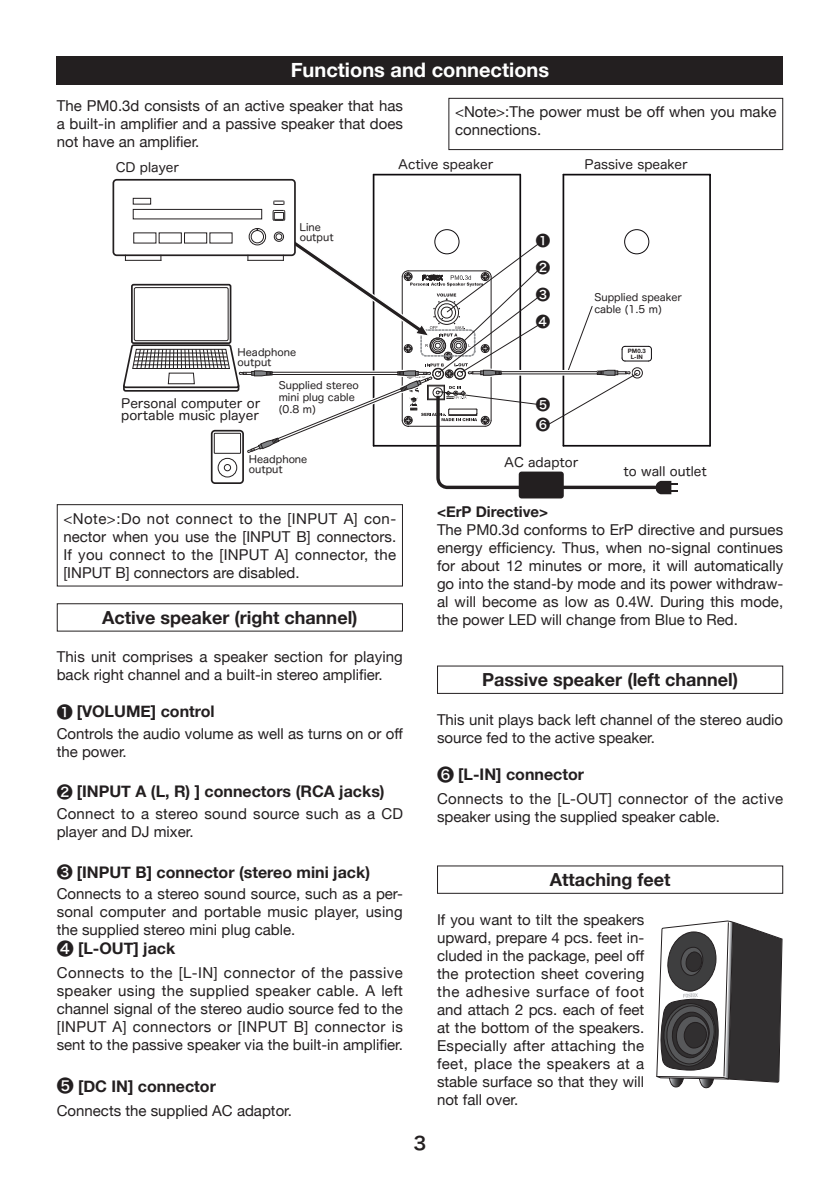
<style>
.page{position:relative;width:840px;height:1191px;background:#fff}
.page>*{position:absolute;margin:0;border:0;box-sizing:border-box;transform-origin:0 0}
.t1{font:700 20px "Helvetica Neue";color:#fff}
.t2{font:700 18px "Helvetica Neue";color:#231f20}
.t3{font:18px "Hira Kaku Pro W6";color:#231f20}
.t4{font:700 16px "Helvetica Neue";color:#231f20}
.t5{font:15px/18px "Helvetica Neue";color:#231f20}
.t6{font:700 15px "Helvetica Neue";color:#231f20}
.t7{font:14.4px/27px "Hira Kaku Pro W6";color:#231f20}
.t8{font:12.8px "Hira Maru Pro W4";color:#231f20}
.t9{font:10.2px/10.2px "Hira Maru Pro W4";color:#231f20}
.t10{font:700 6px/5.4px "Helvetica Neue";color:#231f20;text-align:center}
.s1{font-family:"Hira Kaku Pro W6";font-weight:400}
.s2{font-family:"Hira Kaku Pro W6";font-weight:400;font-size:17px}
</style>
<div class="page">
<div style="left:437px;top:665px;width:345px;height:29px;border:1px solid #231f20"></div>
<div style="left:57px;top:504px;width:346px;height:82px;border:1px solid #231f20"></div>
<div style="left:57px;top:603px;width:346px;height:28px;border:1px solid #231f20"></div>
<div style="left:57px;top:56px;width:725px;height:28px;background:#231f20"></div>
<div style="left:448px;top:98px;width:334px;height:52px;border:1px solid #231f20"></div>
<hr style="left:708px;top:175px;width:2px;height:271px;background:#0e0b0e">
<hr style="left:563px;top:174px;width:146px;height:1px;background:#0e0b0e">
<hr style="left:563px;top:445px;width:146px;height:1px;background:#0e0b0e">
<hr style="left:562px;top:175px;width:2px;height:271px;background:#0e0b0e">
<hr style="left:372px;top:175px;width:2px;height:271px;background:#0e0b0e">
<hr style="left:519px;top:175px;width:2px;height:271px;background:#0e0b0e">
<hr style="left:373px;top:174px;width:147px;height:1px;background:#0e0b0e">
<div style="left:518px;top:471px;width:45px;height:27px;background:#231f20;border-radius:3px"></div>
<svg style="left:112px;top:178px;width:565px;height:316px"></svg>
<svg style="left:656px;top:920px;width:125px;height:169px"></svg>
<h1 class="t1" style="left:290px;top:58px;width:260px">Functions and connections</h1>
<p class="t5" style="left:57px;top:96px;width:347px;text-align:justify">The PM0.3d consists of an active speaker that has a built-in amplifier and a passive speaker that does not have an amplifier.</p>
<p class="t5" style="left:455px;top:103px;width:323px">&lt;Note&gt;:The power must be off when you make connections.</p>
<p class="t8" style="left:116px;top:156px;width:65px">CD player</p>
<p class="t9" style="left:299px;top:221px;width:36px">Line output</p>
<p class="t9" style="left:237px;top:346px;width:60px">Headphone output</p>
<p class="t9" style="left:278px;top:378px;width:82px;line-height:12px">Supplied stereo mini plug cable</p>
<p class="t8" style="left:121px;top:392px;width:141px">Personal computer or</p>
<p class="t9" style="left:278px;top:403px;width:39px">(0.8 m)</p>
<p class="t8" style="left:121px;top:404px;width:139px">portable music player</p>
<p class="t9" style="left:249px;top:454px;width:60px">Headphone output</p>
<p class="t8" style="left:398px;top:153px;width:97px">Active speaker</p>
<p class="t8" style="left:584px;top:153px;width:105px">Passive speaker</p>
<p class="t7" style="left:535px;top:226px;width:16px">❶</p>
<p class="t7" style="left:535px;top:253px;width:16px">❷</p>
<p class="t7" style="left:535px;top:280px;width:16px">❸<br>❹</p>
<p class="t7" style="left:535px;top:390px;width:16px">❺</p>
<p class="t7" style="left:535px;top:411px;width:16px">❻</p>
<p class="t8" style="left:504px;top:450px;width:76px">AC adaptor</p>
<p class="t9" style="left:594px;top:290px;width:89px;line-height:12px">Supplied speaker cable (1.5 m)</p>
<p class="t10" style="left:627px;top:348px;width:19px">PM0.3<br>L-IN</p>
<p class="t8" style="left:623px;top:460px;width:84px">to wall outlet</p>
<p class="t5" style="left:63px;top:509px;width:334px;text-align:justify">&lt;Note&gt;:Do not connect to the [INPUT A] con&shy;nector when you use the [INPUT B] connectors.<br>If you connect to the [INPUT A] connector, the [INPUT B] connectors are disabled.</p>
<p class="t2" style="left:102px;top:606px;width:257px">Active speaker (right channel)</p>
<p class="t5" style="left:57px;top:648px;width:347px">This unit comprises a speaker section for playing back right channel and a built-in stereo amplifier.</p>
<p class="t4" style="left:57px;top:701px;width:159px"><span class="s1">❶</span> [VOLUME] control</p>
<p class="t5" style="left:57px;top:724px;width:347px">Controls the audio volume as well as turns on or off the power.</p>
<p class="t4" style="left:57px;top:782px;width:329px"><span class="s1">❷</span> [INPUT A (L, R) ] connectors (RCA jacks)</p>
<p class="t5" style="left:57px;top:804px;width:347px">Connect to a stereo sound source such as a CD player and DJ mixer.</p>
<p class="t4" style="left:57px;top:862px;width:314px"><span class="s1">❸</span> [INPUT B] connector (stereo mini jack)</p>
<p class="t5" style="left:57px;top:884px;width:347px;text-align:justify">Connects to a stereo sound source, such as a per&shy;sonal computer and portable music player, using the supplied stereo mini plug cable.</p>
<p class="t4" style="left:57px;top:938px;width:120px"><span class="s2">❹</span> [L-OUT] jack</p>
<p class="t5" style="left:57px;top:963px;width:347px;text-align:justify">Connects to the [L-IN] connector of the passive speaker using the supplied speaker cable. A left channel signal of the stereo audio source fed to the [INPUT A] connectors or [INPUT B] connector is sent to the passive speaker via the built-in amplifier.</p>
<p class="t4" style="left:57px;top:1076px;width:161px"><span class="s2">❺</span> [DC IN] connector</p>
<p class="t5" style="left:57px;top:1101px;width:237px">Connects the supplied AC adaptor.</p>
<p class="t3" style="left:413px;top:1127px;width:14px">3</p>
<p class="t6" style="left:437px;top:502px;width:113px">&lt;ErP Directive&gt;</p>
<p class="t5" style="left:437px;top:520px;width:347px;text-align:justify">The PM0.3d conforms to ErP directive and pursues energy efficiency. Thus, when no-signal continues for about 12 minutes or more, it will automatically go into the stand-by mode and its power withdraw&shy;al will become as low as 0.4W. During this mode, the power LED will change from Blue to Red.</p>
<p class="t2" style="left:482px;top:668px;width:257px">Passive speaker (left channel)</p>
<p class="t5" style="left:437px;top:710px;width:347px">This unit plays back left channel of the stereo audio source fed to the active speaker.</p>
<p class="t4" style="left:437px;top:764px;width:148px"><span class="s2">❻</span> [L-IN] connector</p>
<p class="t5" style="left:437px;top:789px;width:347px">Connects to the [L-OUT] connector of the active speaker using the supplied speaker cable.</p>
<p class="t2" style="left:549px;top:868px;width:122px">Attaching feet</p>
<p class="t5" style="left:437px;top:910px;width:209px;text-align:justify">If you want to tilt the speakers upward, prepare 4 pcs. feet in&shy;cluded in the package, peel off the protection sheet covering the adhesive surface of foot and attach 2 pcs. each of feet at the bottom of the speakers.<br>Especially after attaching the feet, place the speakers at a stable surface so that they will not fall over.</p>
</div>
